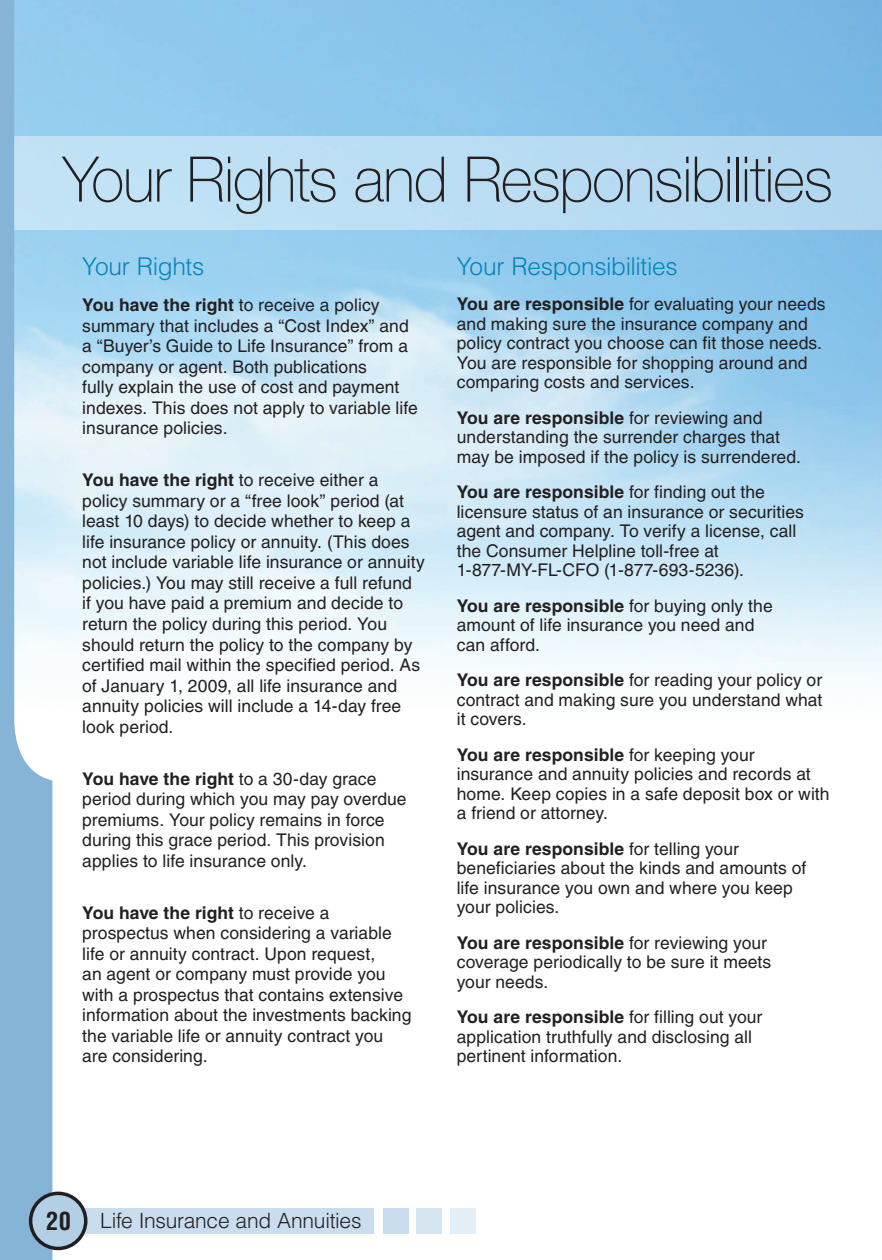
<style>
.page{position:relative;width:882px;height:1260px;background:#fff}
.page>*{position:absolute;margin:0;border:0;box-sizing:border-box;transform-origin:0 0}
.t1{font:100 63px "Helvetica Neue LT Std";letter-spacing:-.02em;color:#231f20}
.t2{font:300 24.5px "Helvetica LT Std";letter-spacing:-.015em;color:#0584b8}
.t3{font:300 21px "Helvetica LT Std";letter-spacing:-.015em;color:#231f20}
.t4{font:17.5px/20.5px "Helvetica LT Std";letter-spacing:.005em;color:#231f20}
.s1{font-weight:700}
.s2{font-weight:700;font-stretch:condensed;font-size:24.5px}
</style>
<div class="page">
<div style="left:0;top:137px;width:882px;height:93px;background:#baddf4"></div>
<div style="left:63px;top:1208px;width:311px;height:25px;background:#c9ddee"></div>
<svg style="left:0;top:0;width:52px;height:1260px;background:#a2c9e3"></svg>
<div style="left:31px;top:1193px;width:55px;height:55px;background:#b2cfe5;border-radius:50%"></div>
<div style="left:29px;top:1192px;width:58px;height:58px;border:4px solid #231f20;border-radius:50%"></div>
<div style="left:383px;top:1208px;width:26px;height:25px;background:#c9ddee"></div>
<div style="left:416px;top:1208px;width:26px;height:25px;background:#d5e4f1"></div>
<div style="left:450px;top:1208px;width:25px;height:25px;background:#e4eef6"></div>
<h1 class="t1" style="left:63px;top:143px;width:771px">Your Rights and Responsibilities</h1>
<h2 class="t2" style="left:82px;top:251px;width:124px">Your Rights</h2>
<p class="t4" style="left:82px;top:295px;width:337px"><span class="s1">You have the right</span> to receive a policy summary that includes a “Cost Index” and a “Buyer’s Guide to Life Insurance” from a company or agent. Both publications<br>fully explain the use of cost and payment indexes. This does not apply to variable life insurance policies.</p>
<p class="t4" style="left:82px;top:470px;width:344px"><span class="s1">You have the right</span> to receive either a policy summary or a “free look” period (at least 10 days) to decide whether to keep a life insurance policy or annuity. (This does not include variable life insurance or annuity policies.) You may still receive a full refund if you have paid a premium and decide to return the policy during this period. You should return the policy to the company by certified mail within the specified period. As of January 1, 2009, all life insurance and annuity policies will include a 14-day free look period.</p>
<p class="t4" style="left:82px;top:768px;width:326px"><span class="s1">You have the right</span> to a 30-day grace period during which you may pay overdue premiums. Your policy remains in force during this grace period. This provision applies to life insurance only.</p>
<p class="t4" style="left:82px;top:902px;width:331px"><span class="s1">You have the right</span> to receive a prospectus when considering a variable life or annuity contract. Upon request,<br>an agent or company must provide you with a prospectus that contains extensive information about the investments backing the variable life or annuity contract you are considering.</p>
<h2 class="t2" style="left:457px;top:251px;width:222px">Your Responsibilities</h2>
<p class="t4" style="left:457px;top:294px;width:370px;line-height:19.6px"><span class="s1">You are responsible</span> for evaluating your needs and making sure the insurance company and policy contract you choose can fit those needs.<br>You are responsible for shopping around and comparing costs and services.</p>
<p class="t4" style="left:457px;top:408px;width:346px;line-height:19.6px"><span class="s1">You are responsible</span> for reviewing and understanding the surrender charges that may be imposed if the policy is surrendered.</p>
<p class="t4" style="left:457px;top:482px;width:349px;line-height:19.6px"><span class="s1">You are responsible</span> for finding out the licensure status of an insurance or securities agent and company. To verify a license, call the Consumer Helpline toll-free at 1-877-MY-FL-CFO (1-877-693-5236).</p>
<p class="t4" style="left:457px;top:596px;width:317px;line-height:19.6px"><span class="s1">You are responsible</span> for buying only the amount of life insurance you need and can afford.</p>
<p class="t4" style="left:457px;top:670px;width:367px;line-height:19.6px;text-align:justify"><span class="s1">You are responsible</span> for reading your policy or contract and making sure you understand what it covers.</p>
<p class="t4" style="left:457px;top:745px;width:374px;line-height:19.6px"><span class="s1">You are responsible</span> for keeping your insurance and annuity policies and records at home. Keep copies in a safe deposit box or with a friend or attorney.</p>
<p class="t4" style="left:457px;top:839px;width:351px;line-height:19.6px"><span class="s1">You are responsible</span> for telling your beneficiaries about the kinds and amounts of life insurance you own and where you keep your policies.</p>
<p class="t4" style="left:457px;top:933px;width:316px;line-height:19.6px"><span class="s1">You are responsible</span> for reviewing your coverage periodically to be sure it meets your needs.</p>
<p class="t4" style="left:457px;top:1007px;width:307px;line-height:19.6px"><span class="s1">You are responsible</span> for filling out your application truthfully and disclosing all pertinent information.</p>
<p class="t3" style="left:46px;top:1208px;width:317px"><span class="s2">20</span> Life Insurance and Annuities</p>
</div>
